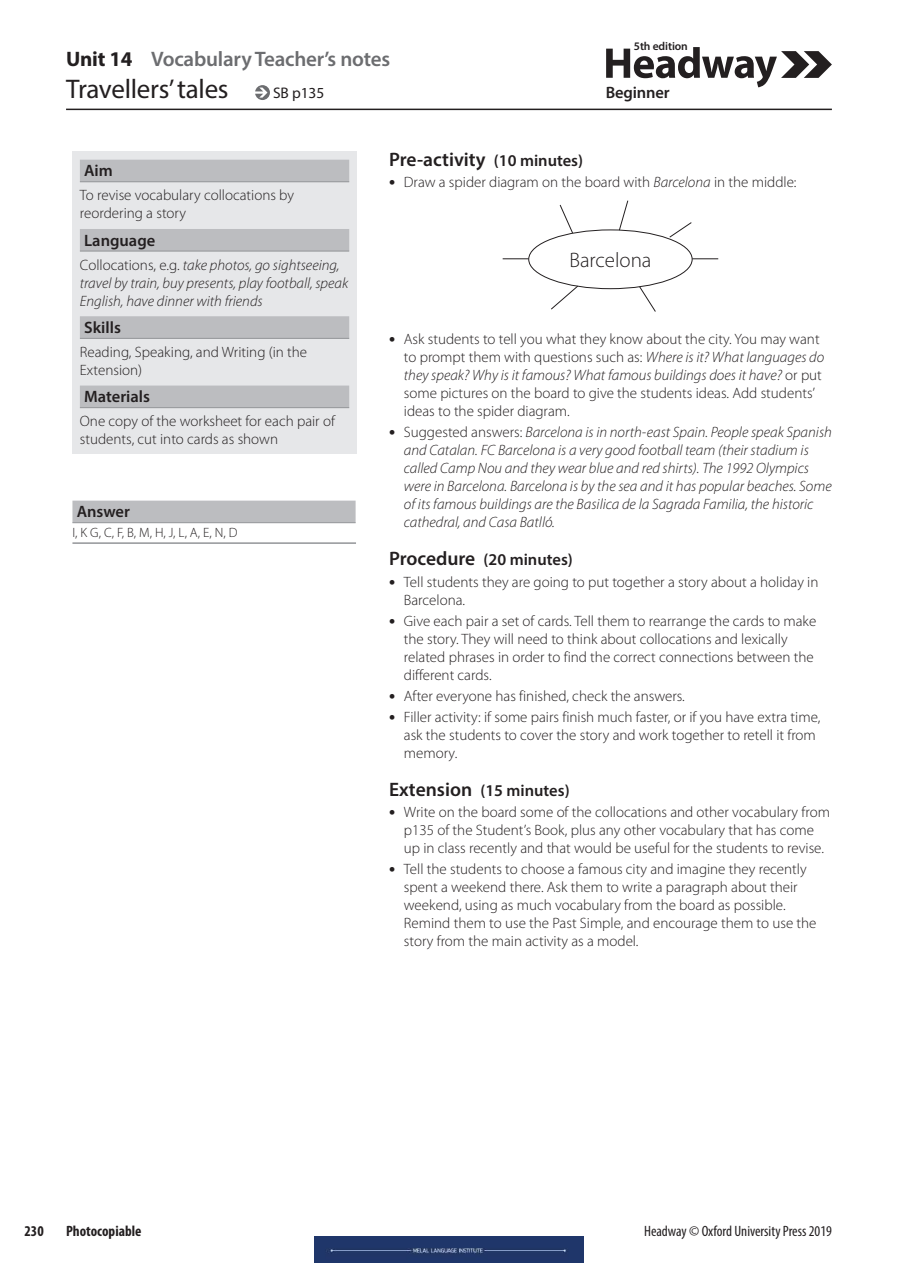
<style>
.page{position:relative;width:898px;height:1268px;background:#fff}
.page>*{position:absolute;margin:0;border:0;box-sizing:border-box;transform-origin:0 0}
.t1{font:27px "Myriad Pro";letter-spacing:-.01em;color:#231f20}
.t2{font:600 21px "Myriad Pro";letter-spacing:-.01em;color:#6c6d70}
.t3{font:300 21px "Myriad Pro";color:#231f20}
.t4{font:700 21px "Myriad Pro";letter-spacing:-.01em;color:#231f20}
.t5{font:600 19.5px "Myriad Pro";color:#231f20}
.t6{font:600 16.5px "Myriad Pro";color:#231f20}
.t7{font:15.3px "Myriad Pro";letter-spacing:-.005em;color:#231f20}
.t8{font:300 15px/18px "Myriad Pro";color:#231f20}
.t9{font:italic 300 15px/18px "Myriad Pro";color:#231f20}
.t10{font:condensed 15px "Myriad Pro";color:#231f20}
.t11{font:700 condensed 15px "Myriad Pro";color:#231f20}
.t12{font:300 13.5px "Myriad Pro";color:#231f20}
.t13{font:600 11.55px "Myriad Pro";letter-spacing:-.01em;color:#231f20}
.s1{font-style:normal}
.s2{font-size:16.5px}
.s3{font-weight:700;font-size:18px}
.s4{font-style:italic}
.s5{font-weight:700;font-style:normal;font-size:18px}
.s6{font-size:19.5px}
</style>
<div class="page">
<hr style="left:66px;top:109px;width:765px;height:1px;background:#231f20">
<svg style="left:606px;top:47px;width:225px;height:40px"></svg>
<svg style="left:255px;top:85px;width:15px;height:15px"></svg>
<svg style="left:559px;top:204px;width:14px;height:30px"></svg>
<svg style="left:618px;top:200px;width:10px;height:31px"></svg>
<svg style="left:551px;top:285px;width:27px;height:25px"></svg>
<svg style="left:669px;top:222px;width:23px;height:16px"></svg>
<svg style="left:692px;top:258px;width:26px;height:1px"></svg>
<svg style="left:502px;top:258px;width:26px;height:1px"></svg>
<svg style="left:638px;top:286px;width:18px;height:26px"></svg>
<div style="left:72px;top:500px;width:283px;height:22px;background:#bcbdc0"></div>
<hr style="left:72px;top:522px;width:283px;height:1px;background:#939598">
<hr style="left:72px;top:542px;width:284px;height:2px;background:#939598">
<div style="left:72px;top:151px;width:285px;height:302px;background:#e6e7e9"></div>
<div style="left:80px;top:160px;width:269px;height:22px;background:#bcbdc0"></div>
<hr style="left:80px;top:181px;width:269px;height:1px;background:#939598">
<div style="left:80px;top:229px;width:269px;height:22px;background:#bcbdc0"></div>
<hr style="left:80px;top:251px;width:269px;height:1px;background:#939598">
<div style="left:80px;top:316px;width:269px;height:22px;background:#bcbdc0"></div>
<hr style="left:80px;top:338px;width:269px;height:1px;background:#939598">
<div style="left:80px;top:385px;width:269px;height:23px;background:#bcbdc0"></div>
<hr style="left:80px;top:407px;width:269px;height:1px;background:#939598">
<img style="left:314px;top:1236px;width:269px;height:26px">
<h2 class="t2" style="left:151px;top:46px;width:240px">Vocabulary Teacher’s notes</h2>
<h2 class="t4" style="left:66px;top:45px;width:68px">Unit 14</h2>
<h1 class="t1" style="left:66px;top:72px;width:164px">Travellers’ tales</h1>
<p class="t7" style="left:273px;top:83px;width:53px">SB p135</p>
<p class="t13" style="left:634px;top:38px;width:55px">5th edition</p>
<p class="t6" style="left:605px;top:82px;width:65px">Beginner</p>
<p class="t6" style="left:84px;top:160px;width:30px">Aim</p>
<p class="t8" style="left:80px;top:186px;width:216px">To revise vocabulary collocations by reordering a story</p>
<p class="t6" style="left:84px;top:229px;width:73px">Language</p>
<p class="t9" style="left:80px;top:255px;width:270px"><span class="s1">Collocations, e.g.</span> take photos, go sightseeing, travel by train, buy presents, play football, speak<br>English, have dinner with friends</p>
<p class="t6" style="left:84px;top:317px;width:38px">Skills</p>
<p class="t8" style="left:80px;top:343px;width:229px">Reading, Speaking, and Writing (in the<br>Extension)</p>
<p class="t6" style="left:84px;top:386px;width:67px">Materials</p>
<p class="t8" style="left:80px;top:412px;width:256px">One copy of the worksheet for each pair of students, cut into cards as shown</p>
<p class="t6" style="left:77px;top:501px;width:55px">Answer</p>
<p class="t12" style="left:72px;top:524px;width:166px">I, K G, C, F, B, M, H, J, L, A, E, N, D</p>
<h3 class="t5" style="left:389px;top:147px;width:196px">Pre-activity <span class="s2">(10 minutes)</span></h3>
<p class="t8" style="left:389px;top:173px;width:409px"><span class="s3">•</span> Draw a spider diagram on the board with <span class="s4">Barcelona</span> in the middle:</p>
<h2 class="t3" style="left:569px;top:247px;width:84px">Barcelona</h2>
<p class="t8" style="left:404px;top:330px;width:422px;text-indent:-15px"><span class="s3">•</span> Ask students to tell you what they know about the city. You may want to prompt them with questions such as: <span class="s4">Where is it? What languages do they speak? Why is it famous? What famous buildings does it have?</span> or put some pictures on the board to give the students ideas. Add students’ ideas to the spider diagram.</p>
<p class="t9" style="left:404px;top:423px;width:429px;text-indent:-15px"><span class="s5">•</span> <span class="s1">Suggested answers:</span> Barcelona is in north-east Spain. People speak Spanish and Catalan. FC Barcelona is a very good football team (their stadium is called Camp Nou and they wear blue and red shirts). The 1992 Olympics were in Barcelona. Barcelona is by the sea and it has popular beaches. Some of its famous buildings are the Basilica de la Sagrada Familia, the historic cathedral, and Casa Batlló.</p>
<p class="t6" style="left:389px;top:549px;width:185px"><span class="s6">Procedure</span> (20 minutes)</p>
<p class="t8" style="left:404px;top:572px;width:416px;text-indent:-15px"><span class="s3">•</span> Tell students they are going to put together a story about a holiday in<br>Barcelona.</p>
<p class="t8" style="left:404px;top:611px;width:414px;text-indent:-15px"><span class="s3">•</span> Give each pair a set of cards. Tell them to rearrange the cards to make the story. They will need to think about collocations and lexically related phrases in order to find the correct connections between the different cards.</p>
<p class="t8" style="left:389px;top:686px;width:297px"><span class="s3">•</span> After everyone has finished, check the answers.</p>
<p class="t8" style="left:404px;top:707px;width:418px;text-indent:-15px"><span class="s3">•</span> Filler activity: if some pairs finish much faster, or if you have extra time, ask the students to cover the story and work together to retell it from memory.</p>
<p class="t6" style="left:389px;top:779px;width:182px"><span class="s6">Extension</span> (15 minutes)</p>
<p class="t8" style="left:389px;top:802px;width:442px;text-align:center"><span class="s3">•</span> Write on the board some of the collocations and other vocabulary from p135 of the Student’s Book, plus any other vocabulary that has come<br>up in class recently and that would be useful for the students to revise.</p>
<p class="t8" style="left:404px;top:859px;width:414px;text-indent:-15px"><span class="s3">•</span> Tell the students to choose a famous city and imagine they recently spent a weekend there. Ask them to write a paragraph about their weekend, using as much vocabulary from the board as possible.<br>Remind them to use the Past Simple, and encourage them to use the story from the main activity as a model.</p>
<p class="t11" style="left:25px;top:1221px;width:21px">230</p>
<p class="t11" style="left:66px;top:1221px;width:77px">Photocopiable</p>
<p class="t10" style="left:644px;top:1221px;width:189px">Headway © Oxford University Press 2019</p>
</div>
